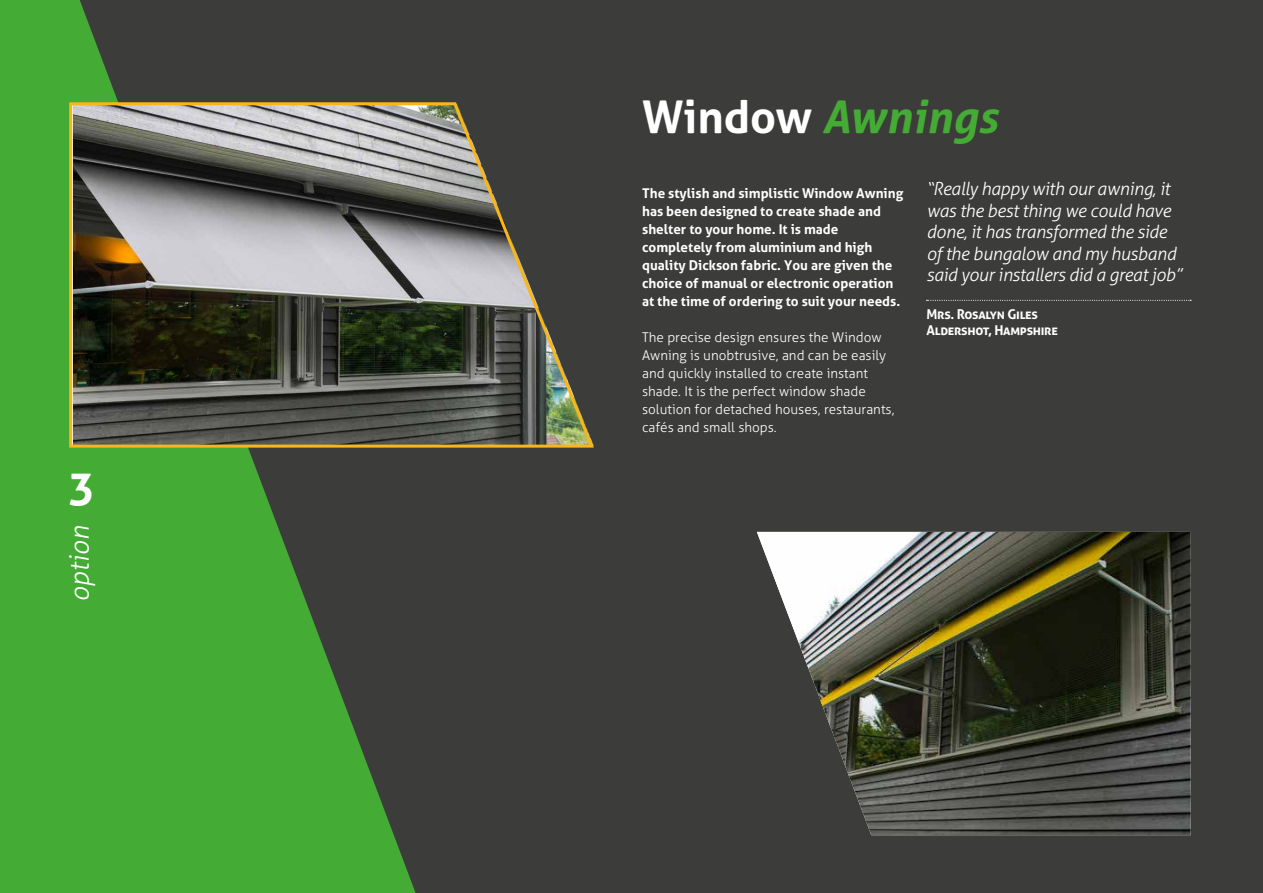
<style>
.page{position:relative;width:1263px;height:893px;background:#fff}
.page>*{position:absolute;margin:0;border:0;box-sizing:border-box;transform-origin:0 0}
.t1{font:italic 700 45px "Aller";color:#44ac34}
.t2{font:700 45px "Aller";color:#fff}
.t3{font:italic 300 27px "Aller";color:#fff}
.t4{font:italic 300 18px/21.6px "Aller";letter-spacing:-.02em;color:#fff}
.t5{font:700 13.5px/18px "Aller";color:#fff}
.t6{font:300 13.5px/18px "Aller";color:#fff}
.t7{font:700 13.5px/16.2px "Aller";letter-spacing:-.02em;color:#fff}
.s1{font-style:normal;color:#fff}
</style>
<div class="page">
<div style="left:45px;top:0;width:1218px;height:893px;background:#3c3c3b"></div>
<svg style="left:0;top:0;width:416px;height:893px;fill:#44ac34"></svg>
<svg style="left:68px;top:101px;width:526px;height:348px"></svg>
<img style="left:757px;top:532px;width:434px;height:303px">
<svg style="left:926px;top:300px;width:265px;height:1px"></svg>
<h1 class="t2" style="left:68px;top:459px;width:28px">3</h1>
<h2 class="t3" style="left:63px;top:602px;width:78px;rotate:-90deg">option</h2>
<h1 class="t1" style="left:642px;top:89px;width:357px"><span class="s1">Window</span> Awnings</h1>
<p class="t5" style="left:642px;top:184px;width:263px">The stylish and simplistic Window Awning has been designed to create shade and shelter to your home. It is made completely from aluminium and high quality Dickson fabric. You are given the choice of manual or electronic operation at the time of ordering to suit your needs.</p>
<p class="t6" style="left:642px;top:328px;width:254px">The precise design ensures the Window Awning is unobtrusive, and can be easily and quickly installed to create instant shade. It is the perfect window shade solution for detached houses, restaurants, cafés and small shops.</p>
<h3 class="t4" style="left:926px;top:178px;width:257px">“Really happy with our awning, it was the best thing we could have done, it has transformed the side of the bungalow and my husband said your installers did a great job”</h3>
<p class="t7" style="left:926px;top:306px;width:133px">Mrs. Rosalyn Giles<br>Aldershot, Hampshire</p>
</div>
